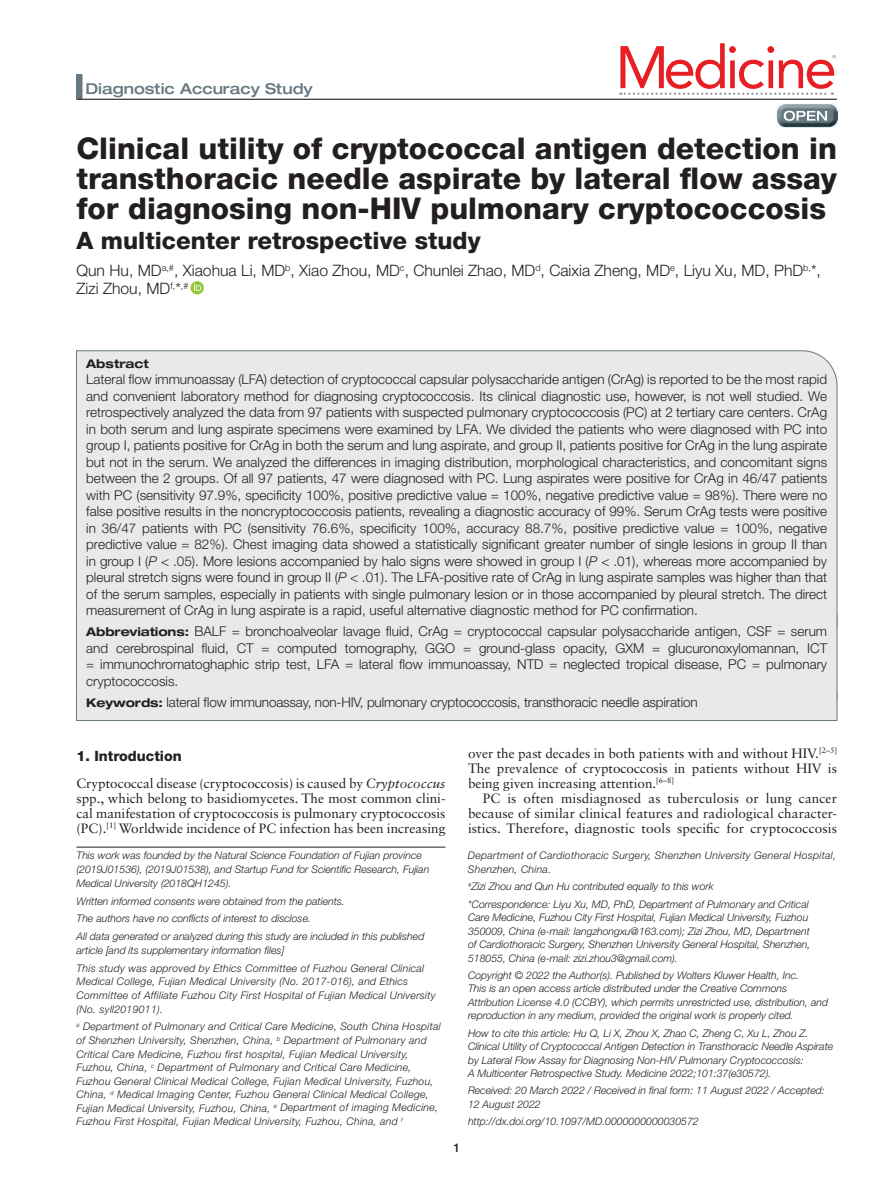
<style>
.page{position:relative;width:891px;height:1188px;background:#fff}
.page>*{position:absolute;margin:0;border:0;box-sizing:border-box;transform-origin:0 0}
.t1{font:59.4px "Avenir";letter-spacing:-.06em;color:#e71e24}
.t2{font:800 30px/30px "Helvetica Neue LT Std";color:#231f20;text-align:justify}
.t3{font:800 24px "Helvetica Neue LT Std";color:#231f20}
.t4{font:300 15.75px/18px "Helvetica Neue LT Std";color:#231f20}
.t5{font:500 expanded 15px "Helvetica Neue LT Std";color:#667981}
.t6{font:800 14.25px "Helvetica Neue LT Std";color:#231f20}
.t7{font:300 13.5px/16.5px "Helvetica Neue LT Std";color:#231f20;text-align:justify}
.t8{font:13.5px/15px "Sabon LT Std";color:#231f20;text-align:justify}
.t9{font:700 expanded 12px "Helvetica Neue LT Std";color:#231f20}
.t10{font:500 12px "Helvetica Neue LT Std";color:#231f20}
.t11{font:italic 300 10.5px/13.5px "Helvetica Neue LT Std";color:#231f20}
.t12{font:italic 300 10.5px/13.5px "Helvetica Neue LT Std";letter-spacing:.025em;color:#231f20}
.t13{font:500 10.35px "Akzidenz Grotesk BE";color:#909295}
.s1{font-style:italic}
.s2{font-weight:700;font-stretch:expanded;font-size:12px}
</style>
<div class="page">
<div style="left:76px;top:74px;width:6px;height:25px;background:#677981"></div>
<hr style="left:76px;top:99px;width:761px;height:1px;background:#231f20">
<img style="left:776px;top:104px;width:61px;height:24px">
<svg style="left:784px;top:111px;width:43px;height:10px"></svg>
<svg style="left:620px;top:93px;width:213px;height:2px"></svg>
<div style="left:76px;top:350px;width:762px;height:279px;background:#e9e9e9"></div>
<div style="left:76px;top:613px;width:761px;height:87px;background:#e9e9e9"></div>
<div style="left:76px;top:691px;width:761px;height:30px;background:#e9e9e9"></div>
<div style="left:76px;top:691px;width:761px;height:30px;border:1px solid #677981"></div>
<svg style="left:191px;top:281px;width:13px;height:13px"></svg>
<svg style="left:194px;top:284px;width:7px;height:7px"></svg>
<hr style="left:76px;top:847px;width:370px;height:1px;background:#231f20">
<p class="t5" style="left:86px;top:80px;width:229px">Diagnostic Accuracy Study</p>
<h1 class="t1" style="left:615px;top:33px;width:223px">Medicine</h1>
<p class="t13" style="left:832px;top:52px;width:6px">®</p>
<h2 class="t2" style="left:76px;top:134px;width:762px">Clinical utility of cryptococcal antigen detection in transthoracic needle aspirate by lateral flow assay for diagnosing non-HIV pulmonary cryptococcosis</h2>
<h3 class="t3" style="left:76px;top:227px;width:406px">A multicenter retrospective study</h3>
<p class="t4" style="left:76px;top:261px;width:746px">Qun Hu, MD<sup>a,#</sup>, Xiaohua Li, MD<sup>b</sup>, Xiao Zhou, MD<sup>c</sup>, Chunlei Zhao, MD<sup>d</sup>, Caixia Zheng, MD<sup>e</sup>, Liyu Xu, MD, PhD<sup>b,</sup>*,<br>Zizi Zhou, MD<sup>f,</sup>*<sup>,#</sup></p>
<p class="t9" style="left:86px;top:356px;width:64px">Abstract</p>
<p class="t7" style="left:86px;top:371px;width:743px">Lateral flow immunoassay (LFA) detection of cryptococcal capsular polysaccharide antigen (CrAg) is reported to be the most rapid and convenient laboratory method for diagnosing cryptococcosis. Its clinical diagnostic use, however, is not well studied. We retrospectively analyzed the data from 97 patients with suspected pulmonary cryptococcosis (PC) at 2 tertiary care centers. CrAg in both serum and lung aspirate specimens were examined by LFA. We divided the patients who were diagnosed with PC into group I, patients positive for CrAg in both the serum and lung aspirate, and group II, patients positive for CrAg in the lung aspirate but not in the serum. We analyzed the differences in imaging distribution, morphological characteristics, and concomitant signs between the 2 groups. Of all 97 patients, 47 were diagnosed with PC. Lung aspirates were positive for CrAg in 46/47 patients with PC (sensitivity 97.9%, specificity 100%, positive predictive value = 100%, negative predictive value = 98%). There were no false positive results in the noncryptococcosis patients, revealing a diagnostic accuracy of 99%. Serum CrAg tests were positive in 36/47 patients with PC (sensitivity 76.6%, specificity 100%, accuracy 88.7%, positive predictive value = 100%, negative predictive value = 82%). Chest imaging data showed a statistically significant greater number of single lesions in group II than in group I (<span class="s1">P</span> &lt; .05). More lesions accompanied by halo signs were showed in group I (<span class="s1">P</span> &lt; .01), whereas more accompanied by pleural stretch signs were found in group II (<span class="s1">P</span> &lt; .01). The LFA-positive rate of CrAg in lung aspirate samples was higher than that of the serum samples, especially in patients with single pulmonary lesion or in those accompanied by pleural stretch. The direct measurement of CrAg in lung aspirate is a rapid, useful alternative diagnostic method for PC confirmation.</p>
<p class="t7" style="left:86px;top:623px;width:742px"><span class="s2">Abbreviations:</span> BALF = bronchoalveolar lavage fluid, CrAg = cryptococcal capsular polysaccharide antigen, CSF = serum and cerebrospinal fluid, CT = computed tomography, GGO = ground-glass opacity, GXM = glucuronoxylomannan, ICT = immunochromatoghaphic strip test, LFA = lateral flow immunoassay, NTD = neglected tropical disease, PC = pulmonary cryptococcosis.</p>
<p class="t7" style="left:86px;top:694px;width:613px"><span class="s2">Keywords:</span> lateral flow immunoassay, non-HIV, pulmonary cryptococcosis, transthoracic needle aspiration</p>
<p class="t6" style="left:76px;top:747px;width:107px">1. Introduction</p>
<p class="t8" style="left:76px;top:776px;width:371px">Cryptococcal disease (cryptococcosis) is caused by <span class="s1">Cryptococcus </span>spp., which belong to basidiomycetes. The most common clini&shy;cal manifestation of cryptococcosis is pulmonary cryptococcosis (PC).<sup>[1]</sup> Worldwide incidence of PC infection has been increasing</p>
<p class="t11" style="left:76px;top:849px;width:354px">This work was founded by the Natural Science Foundation of Fujian province (2019J01536), (2019J01538), and Startup Fund for Scientific Research, Fujian<br>Medical University (2018QH1245).</p>
<p class="t11" style="left:76px;top:892px;width:349px;line-height:18px">Written informed consents were obtained from the patients.<br>The authors have no conflicts of interest to disclose.<br>All data generated or analyzed during this study are included in this published</p>
<p class="t12" style="left:76px;top:941px;width:349px;line-height:18px">article [and its supplementary information files]<br>This study was approved by Ethics Committee of Fuzhou General Clinical</p>
<p class="t12" style="left:76px;top:975px;width:361px">Medical College, Fujian Medical University (No. 2017-016), and Ethics<br>Committee of Affiliate Fuzhou City First Hospital of Fujian Medical University (No. syll2019011).</p>
<p class="t12" style="left:76px;top:1020px;width:366px"><sup>a</sup> Department of Pulmonary and Critical Care Medicine, South China Hospital of Shenzhen University, Shenzhen, China, <sup>b</sup> Department of Pulmonary and Critical Care Medicine, Fuzhou first hospital, Fujian Medical University, Fuzhou, China, <sup>c</sup> Department of Pulmonary and Critical Care Medicine, Fuzhou General Clinical Medical College, Fujian Medical University, Fuzhou, China, <sup>d</sup> Medical Imaging Center, Fuzhou General Clinical Medical College, Fujian Medical University, Fuzhou, China, <sup>e</sup> Department of imaging Medicine, Fuzhou First Hospital, Fujian Medical University, Fuzhou, China, and <sup>f</sup></p>
<p class="t10" style="left:453px;top:1140px;width:8px">1</p>
<p class="t8" style="left:468px;top:746px;width:370px">over the past decades in both patients with and without HIV.<sup>[2–5] </sup>The prevalence of cryptococcosis in patients without HIV is being given increasing attention.<sup>[6–8]</sup></p>
<p class="t8" style="left:468px;top:791px;width:371px;text-indent:15px">PC is often misdiagnosed as tuberculosis or lung cancer because of similar clinical features and radiological character&shy;istics. Therefore, diagnostic tools specific for cryptococcosis</p>
<p class="t12" style="left:468px;top:849px;width:369px">Department of Cardiothoracic Surgery, Shenzhen University General Hospital,<br>Shenzhen, China.</p>
<p class="t11" style="left:468px;top:878px;width:342px;line-height:17.2px"><sup>#</sup>Zizi Zhou and Qun Hu contributed equally to this work<br>*Correspondence: Liyu Xu, MD, PhD, Department of Pulmonary and Critical</p>
<p class="t11" style="left:468px;top:910px;width:344px">Care Medicine, Fuzhou City First Hospital, Fujian Medical University, Fuzhou 350009, China (e-mail: langzhongxu@163.com); Zizi Zhou, MD, Department of Cardiothoracic Surgery, Shenzhen University General Hospital, Shenzhen, 518055, China (e-mail: zizi.zhou3@gmail.com).</p>
<p class="t11" style="left:468px;top:968px;width:362px">Copyright © 2022 the Author(s). Published by Wolters Kluwer Health, Inc.<br>This is an open access article distributed under the Creative Commons Attribution License 4.0 (CCBY), which permits unrestricted use, distribution, and reproduction in any medium, provided the original work is properly cited.</p>
<p class="t11" style="left:468px;top:1026px;width:367px">How to cite this article: Hu Q, Li X, Zhou X, Zhao C, Zheng C, Xu L, Zhou Z.<br>Clinical Utility of Cryptococcal Antigen Detection in Transthoracic Needle Aspirate by Lateral Flow Assay for Diagnosing Non-HIV Pulmonary Cryptococcosis:<br>A Multicenter Retrospective Study. Medicine 2022;101:37(e30572).</p>
<p class="t11" style="left:468px;top:1084px;width:358px">Received: 20 March 2022 / Received in final form: 11 August 2022 / Accepted:<br>12 August 2022</p>
<p class="t11" style="left:468px;top:1114px;width:232px">http://dx.doi.org/10.1097/MD.0000000000030572</p>
</div>
